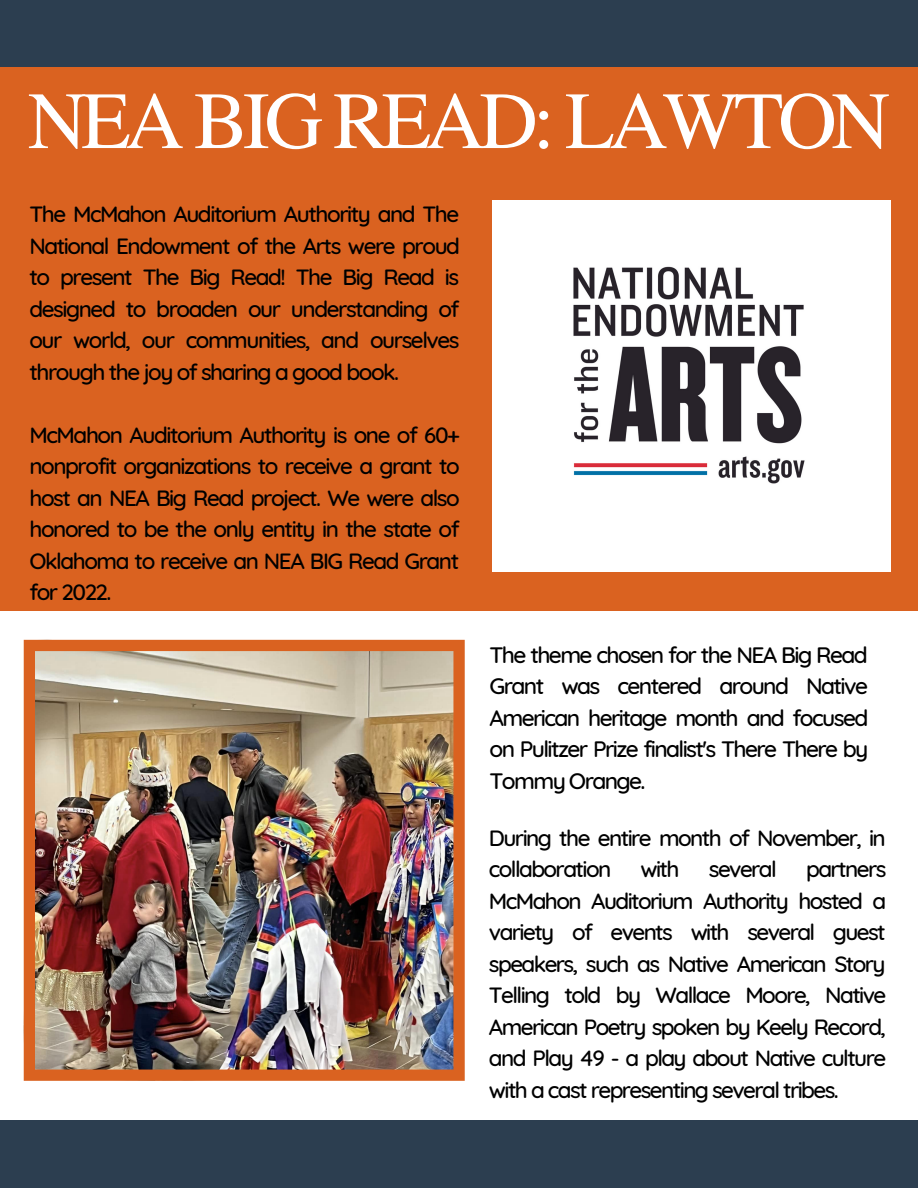
<style>
.page{position:relative;width:918px;height:1188px;background:#2c3e50}
.page>*{position:absolute;margin:0;border:0;box-sizing:border-box;transform-origin:0 0}
.t1{font:81px "Te X Gyre Termes";letter-spacing:-.065em;color:#fff}
.t2{font:500 22.8px/31.5px "Quicksand";letter-spacing:-.07em;color:#000;text-align:justify}
.t3{font:500 22.5px/31.5px "Quicksand";letter-spacing:-.07em;color:#000;text-align:justify}
</style>
<div class="page">
<div style="left:0;top:68px;width:918px;height:1051px;background:#fff"></div>
<img style="left:24px;top:640px;width:441px;height:441px">
<div style="left:0;top:68px;width:918px;height:543px;background:#da6220"></div>
<img style="left:493px;top:201px;width:398px;height:371px">
<h1 class="t1" style="left:28px;top:63px;width:864px">NEA BIG READ: LAWTON</h1>
<p class="t3" style="left:29px;top:198px;width:432px">The McMahon Auditorium Authority and The National Endowment of the Arts were proud to present The Big Read! The Big Read is designed to broaden our understanding of our world, our communities, and ourselves through the joy of sharing a good book.</p>
<p class="t3" style="left:29px;top:418px;width:432px">McMahon Auditorium Authority is one of 60+ nonprofit organizations to receive a grant to host an NEA Big Read project. We were also honored to be the only entity in the state of Oklahoma to receive an NEA BIG Read Grant for 2022.</p>
<p class="t2" style="left:490px;top:638px;width:380px">The theme chosen for the NEA Big Read Grant was centered around Native American heritage month and focused on Pulitzer Prize finalist's There There by Tommy Orange.</p>
<p class="t3" style="left:489px;top:822px;width:398px">During the entire month of November, in collaboration</p>
<p class="t3" style="left:641px;top:853px;width:41px">with</p>
<p class="t3" style="left:709px;top:853px;width:69px">several</p>
<p class="t3" style="left:489px;top:853px;width:399px;text-indent:317px">partners McMahon Auditorium Authority hosted a variety of events with several guest speakers, such as Native American Story Telling told by Wallace Moore, Native American Poetry spoken by Keely Record, and Play 49 - a play about Native culture with a cast representing several tribes.</p>
</div>
